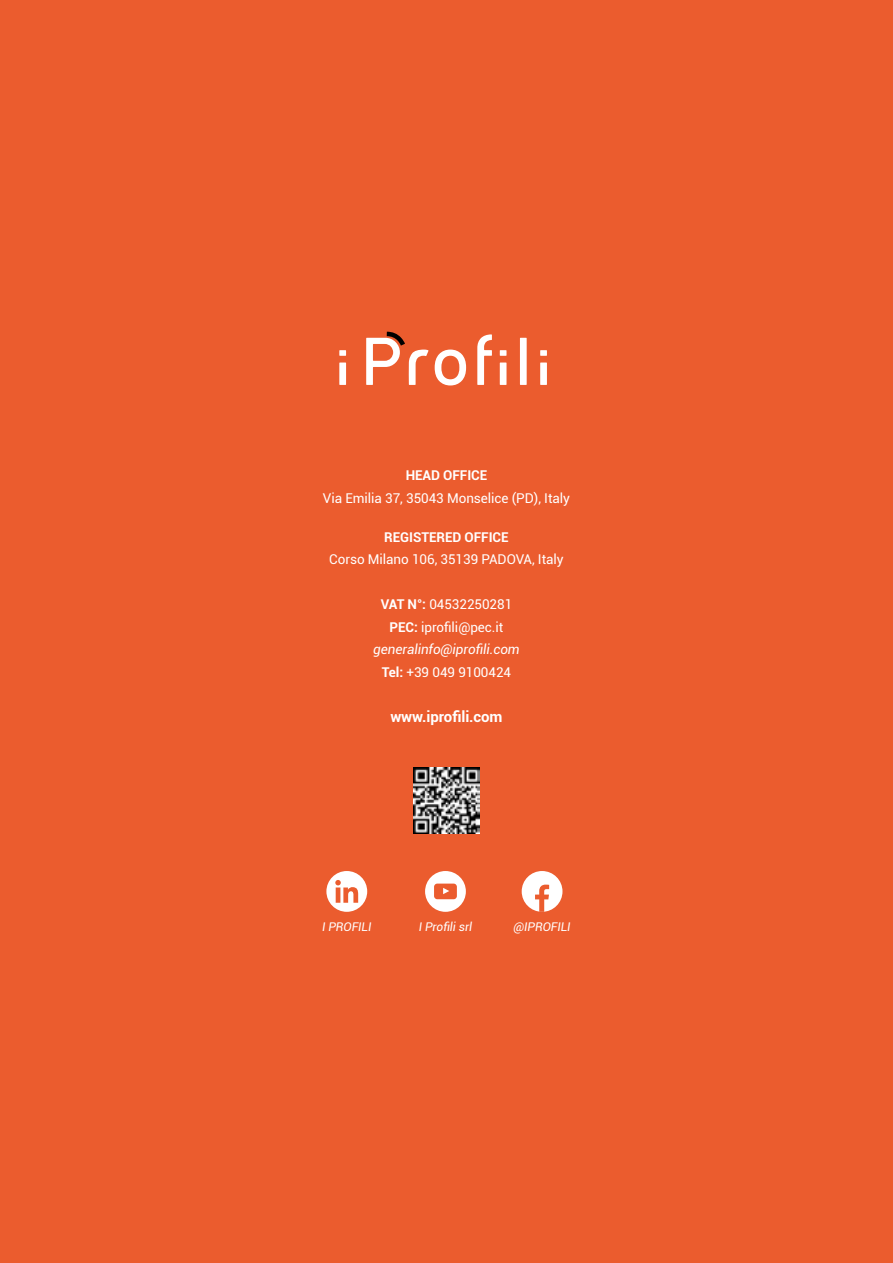
<style>
.page{position:relative;width:893px;height:1263px;background:#eb5c2e}
.page>*{position:absolute;margin:0;border:0;box-sizing:border-box;transform-origin:0 0}
.t1{font:700 15px "Roboto";letter-spacing:-.005em;color:#fff}
.t2{font:13.5px/22.5px "Roboto";letter-spacing:-.005em;color:#fff;text-align:center}
.t3{font:700 13.5px "Roboto";letter-spacing:-.005em;color:#fff}
.t4{font:italic 12px "Roboto";letter-spacing:-.005em;color:#fff}
.s1{font-weight:700}
.s2{font-style:italic}
</style>
<div class="page">
<svg style="left:339px;top:350px;width:7px;height:35px"></svg>
<svg style="left:435px;top:350px;width:31px;height:35px"></svg>
<svg style="left:477px;top:334px;width:15px;height:51px"></svg>
<svg style="left:500px;top:350px;width:6px;height:35px"></svg>
<div style="left:520px;top:338px;width:7px;height:47px;background:#fff"></div>
<svg style="left:540px;top:350px;width:7px;height:35px"></svg>
<svg style="left:366px;top:331px;width:63px;height:54px"></svg>
<div style="left:522px;top:871px;width:40px;height:41px;background:#fff;border-radius:50%"></div>
<svg style="left:535px;top:885px;width:14px;height:27px"></svg>
<svg style="left:326px;top:871px;width:41px;height:41px"></svg>
<svg style="left:425px;top:871px;width:41px;height:41px"></svg>
<img style="left:413px;top:767px;width:66px;height:66px">
<p class="t3" style="left:406px;top:466px;width:83px">HEAD OFFICE</p>
<p class="t2" style="left:323px;top:486px;width:248px">Via Emilia 37, 35043 Monselice (PD), Italy</p>
<p class="t3" style="left:384px;top:527px;width:126px">REGISTERED OFFICE</p>
<p class="t2" style="left:329px;top:548px;width:236px">Corso Milano 106, 35139 PADOVA, Italy</p>
<p class="t2" style="left:373px;top:593px;width:148px"><span class="s1">VAT N°:</span> 04532250281<br><span class="s1">PEC:</span> iprofili@pec.it <span class="s2">generalinfo@iprofili.com<br></span><span class="s1">Tel:</span> +39 049 9100424</p>
<p class="t1" style="left:390px;top:706px;width:114px">www.iprofili.com</p>
<p class="t4" style="left:322px;top:919px;width:51px">I PROFILI</p>
<p class="t4" style="left:419px;top:919px;width:55px">I Profili srl</p>
<p class="t4" style="left:514px;top:918px;width:59px">@IPROFILI</p>
</div>
